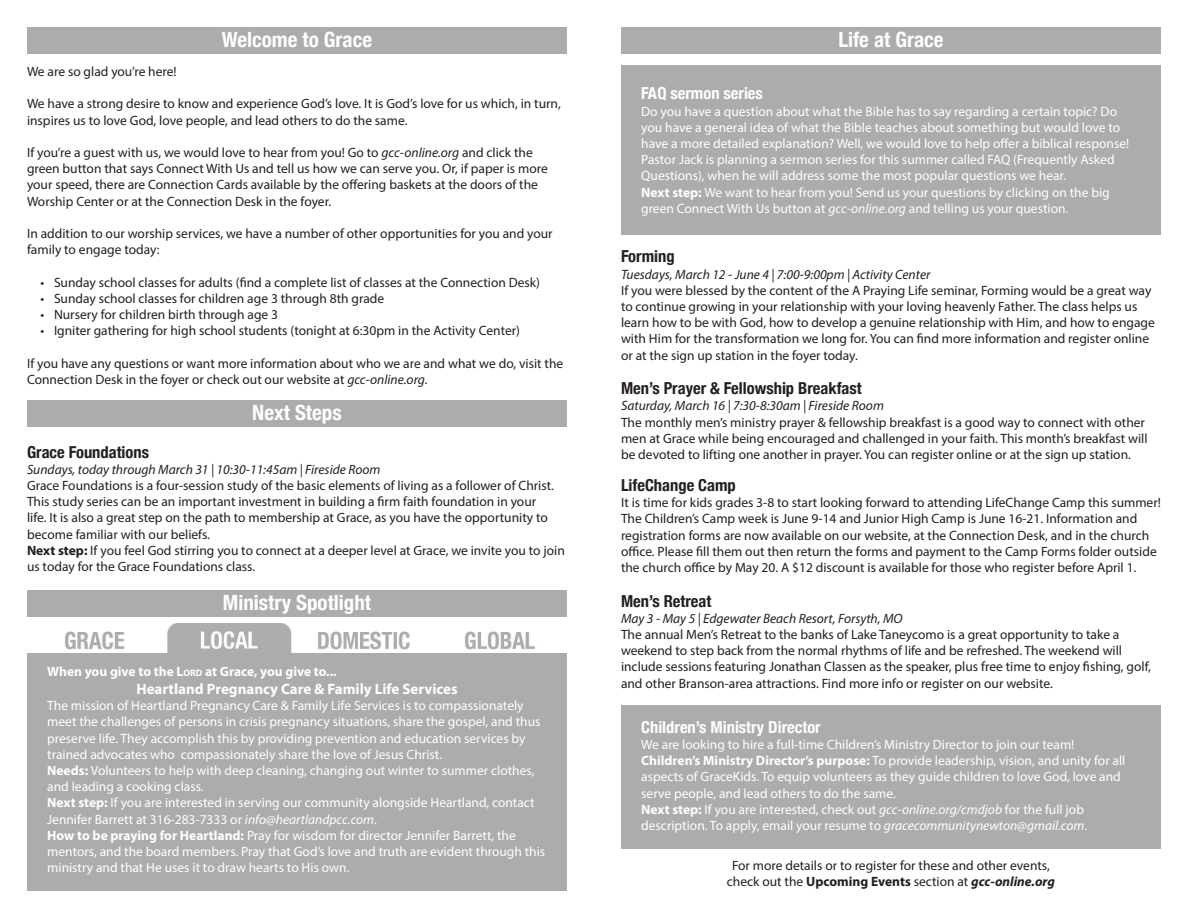
<style>
.page{position:relative;width:1188px;height:918px;background:#fff}
.page>*{position:absolute;margin:0;border:0;box-sizing:border-box;transform-origin:0 0}
.t1{font:700 condensed 21px "Helvetica Neue";color:#fff}
.t2{font:700 condensed 16.5px "Helvetica Neue";color:#231f20}
.t3{font:700 condensed 16.5px "Helvetica Neue";color:#fff}
.t4{font:700 15px "Myriad Pro";color:#fff}
.t5{font:13.5px/16.2px "Myriad Pro";color:#231f20}
.t6{font:13.5px/16.2px "Myriad Pro";color:#fff}
.t7{font:italic 13.5px "Myriad Pro";color:#231f20}
.t8{font:700 13.5px "Myriad Pro";color:#fff}
.s1{font-style:italic}
.s2{font-weight:700}
.s3{font-style:inherit}
.s4{font-size:9.45px}
.s5{font-weight:700;font-style:italic}
</style>
<div class="page">
<div style="left:621px;top:27px;width:540px;height:27px;background:#acacac"></div>
<div style="left:27px;top:27px;width:540px;height:27px;background:#acacac"></div>
<div style="left:27px;top:650px;width:540px;height:241px;background:#acacac"></div>
<div style="left:27px;top:400px;width:540px;height:28px;background:#acacac"></div>
<img style="left:27px;top:624px;width:540px;height:28px">
<div style="left:27px;top:590px;width:540px;height:27px;background:#acacac"></div>
<div style="left:621px;top:66px;width:540px;height:169px;background:#acacac"></div>
<div style="left:621px;top:705px;width:540px;height:143px;background:#acacac"></div>
<p class="t1" style="left:222px;top:22px;width:152px">Welcome to Grace</p>
<p class="t1" style="left:838px;top:22px;width:107px">Life at Grace</p>
<p class="t5" style="left:27px;top:63px;width:151px">We are so glad you’re here!</p>
<p class="t5" style="left:27px;top:96px;width:535px">We have a strong desire to know and experience God’s love. It is God’s love for us which, in turn, inspires us to love God, love people, and lead others to do the same.</p>
<p class="t5" style="left:27px;top:144px;width:522px">If you’re a guest with us, we would love to hear from you! Go to <span class="s1">gcc-online.org</span> and click the green button that says Connect With Us and tell us how we can serve you. Or, if paper is more your speed, there are Connection Cards available by the offering baskets at the doors of the Worship Center or at the Connection Desk in the foyer.</p>
<p class="t5" style="left:27px;top:225px;width:527px">In addition to our worship services, we have a number of other opportunities for you and your family to engage today:</p>
<p class="t5" style="left:40px;top:274px;width:501px">• Sunday school classes for adults (find a complete list of classes at the Connection Desk)</p>
<p class="t5" style="left:40px;top:290px;width:345px">• Sunday school classes for children age 3 through 8th grade</p>
<p class="t5" style="left:40px;top:306px;width:239px">• Nursery for children birth through age 3</p>
<p class="t5" style="left:40px;top:322px;width:481px">• Igniter gathering for high school students (tonight at 6:30pm in the Activity Center)</p>
<p class="t5" style="left:27px;top:355px;width:538px">If you have any questions or want more information about who we are and what we do, visit the<br>Connection Desk in the foyer or check out our website at <span class="s1">gcc-online.org</span>.</p>
<p class="t1" style="left:252px;top:395px;width:91px">Next Steps</p>
<p class="t2" style="left:27px;top:438px;width:124px">Grace Foundations</p>
<p class="t7" style="left:27px;top:461px;width:355px">Sundays, today through March 31 | 10:30-11:45am | Fireside Room</p>
<p class="t5" style="left:27px;top:477px;width:529px">Grace Foundations is a four-session study of the basic elements of living as a follower of Christ.<br>This study series can be an important investment in building a firm faith foundation in your life. It is also a great step on the path to membership at Grace, as you have the opportunity to become familiar with our beliefs.</p>
<p class="t5" style="left:27px;top:542px;width:539px"><span class="s2">Next step:</span> If you feel God stirring you to connect at a deeper level at Grace, we invite you to join us today for the Grace Foundations class.</p>
<p class="t1" style="left:223px;top:585px;width:150px">Ministry Spotlight</p>
<p class="t8" style="left:47px;top:663px;width:291px">When you give to the <span class="s3">L</span><span class="s4">ord</span> at Grace, you give to...</p>
<p class="t4" style="left:136px;top:679px;width:323px">Heartland Pregnancy Care &amp; Family Life Services</p>
<p class="t6" style="left:47px;top:697px;width:495px">The mission of Heartland Pregnancy Care &amp; Family Life Services is to compassionately meet the challenges of persons in crisis pregnancy situations, share the gospel, and thus preserve life. They accomplish this by providing prevention and education services by trained advocates who compassionately share the love of Jesus Christ.</p>
<p class="t6" style="left:47px;top:762px;width:489px"><span class="s2">Needs:</span> Volunteers to help with deep cleaning, changing out winter to summer clothes, and leading a cooking class.</p>
<p class="t6" style="left:47px;top:794px;width:489px"><span class="s2">Next step:</span> If you are interested in serving our community alongside Heartland, contact<br>Jennifer Barrett at 316-283-7333 or <span class="s1">info@heartlandpcc.com</span>.</p>
<p class="t6" style="left:47px;top:827px;width:500px"><span class="s2">How to be praying for Heartland:</span> Pray for wisdom for director Jennifer Barrett, the mentors, and the board members. Pray that God’s love and truth are evident through this ministry and that He uses it to draw hearts to His own.</p>
<p class="t3" style="left:641px;top:80px;width:123px">FAQ sermon series</p>
<p class="t6" style="left:641px;top:103px;width:490px">Do you have a question about what the Bible has to say regarding a certain topic? Do you have a general idea of what the Bible teaches about something but would love to have a more detailed explanation? Well, we would love to help offer a biblical response!<br>Pastor Jack is planning a sermon series for this summer called FAQ (Frequently Asked Questions), when he will address some the most popular questions we hear.</p>
<p class="t6" style="left:641px;top:184px;width:470px"><span class="s2">Next step:</span> We want to hear from you! Send us your questions by clicking on the big green Connect With Us button at <span class="s1">gcc-online.org</span> and telling us your question.</p>
<p class="t2" style="left:621px;top:243px;width:55px">Forming</p>
<p class="t7" style="left:621px;top:266px;width:311px">Tuesdays, March 12 - June 4 | 7:00-9:00pm | Activity Center</p>
<p class="t5" style="left:621px;top:282px;width:535px">If you were blessed by the content of the A Praying Life seminar, Forming would be a great way to continue growing in your relationship with your loving heavenly Father. The class helps us learn how to be with God, how to develop a genuine relationship with Him, and how to engage with Him for the transformation we long for. You can find more information and register online or at the sign up station in the foyer today.</p>
<p class="t2" style="left:621px;top:375px;width:242px">Men’s Prayer &amp; Fellowship Breakfast</p>
<p class="t7" style="left:621px;top:398px;width:264px">Saturday, March 16 | 7:30-8:30am | Fireside Room</p>
<p class="t5" style="left:621px;top:414px;width:528px">The monthly men’s ministry prayer &amp; fellowship breakfast is a good way to connect with other men at Grace while being encouraged and challenged in your faith. This month’s breakfast will be devoted to lifting one another in prayer. You can register online or at the sign up station.</p>
<p class="t2" style="left:621px;top:471px;width:116px">LifeChange Camp</p>
<p class="t5" style="left:621px;top:494px;width:541px">It is time for kids grades 3-8 to start looking forward to attending LifeChange Camp this summer!<br>The Children’s Camp week is June 9-14 and Junior High Camp is June 16-21. Information and registration forms are now available on our website, at the Connection Desk, and in the church office. Please fill them out then return the forms and payment to the Camp Forms folder outside the church office by May 20. A $12 discount is available for those who register before April 1.</p>
<p class="t2" style="left:621px;top:587px;width:92px">Men’s Retreat</p>
<p class="t7" style="left:621px;top:610px;width:283px">May 3 - May 5 | Edgewater Beach Resort, Forsyth, MO</p>
<p class="t5" style="left:621px;top:626px;width:531px">The annual Men’s Retreat to the banks of Lake Taneycomo is a great opportunity to take a weekend to step back from the normal rhythms of life and be refreshed. The weekend will include sessions featuring Jonathan Classen as the speaker, plus free time to enjoy fishing, golf, and other Branson-area attractions. Find more info or register on our website.</p>
<p class="t3" style="left:641px;top:713px;width:181px">Children’s Ministry Director</p>
<p class="t6" style="left:641px;top:736px;width:435px">We are looking to hire a full-time Children’s Ministry Director to join our team!</p>
<p class="t6" style="left:641px;top:752px;width:486px"><span class="s2">Children’s Ministry Director’s purpose:</span> To provide leadership, vision, and unity for all aspects of GraceKids. To equip volunteers as they guide children to love God, love and serve people, and lead others to do the same.</p>
<p class="t6" style="left:641px;top:801px;width:447px"><span class="s2">Next step:</span> If you are interested, check out <span class="s1">gcc-online.org/cmdjob</span> for the full job description. To apply, email your resume to <span class="s1">gracecommunitynewton@gmail.com</span>.</p>
<p class="t5" style="left:732px;top:857px;width:319px">For more details or to register for these and other events,</p>
<p class="t5" style="left:727px;top:874px;width:330px">check out the <span class="s2">Upcoming Events</span> section at <span class="s5">gcc-online.org</span></p>
</div>
